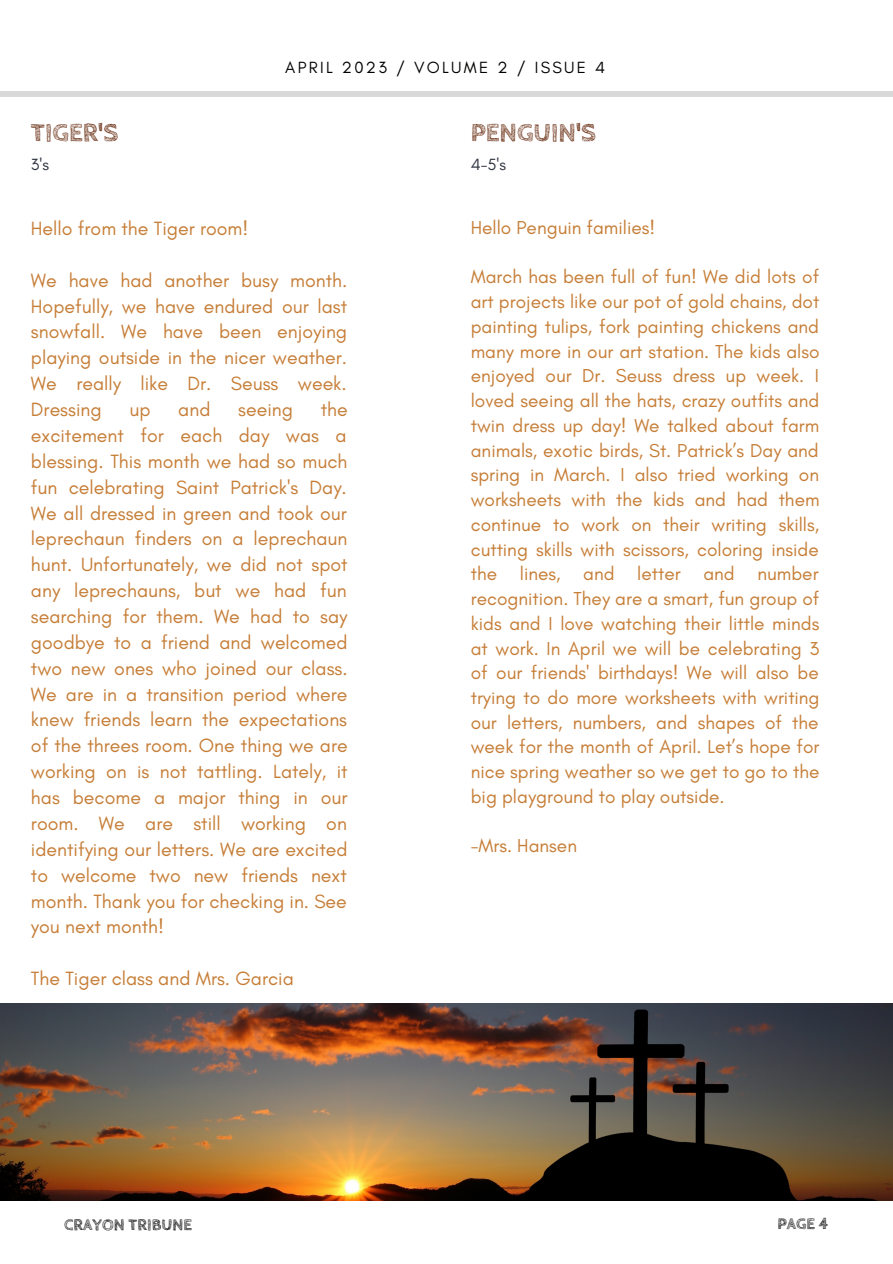
<style>
.page{position:relative;width:893px;height:1264px;background:#fff}
.page>*{position:absolute;margin:0;border:0;box-sizing:border-box;transform-origin:0 0}
.t1{font:700 26.4px "Cabin Sketch";color:#6f371d}
.t2{font:19.5px/25.8px "Glacial Indifference";color:#c67d36;text-align:justify}
.t3{font:19.05px/24.8px "Glacial Indifference";color:#c67d36;text-align:justify}
.t4{font:16.5px "Glacial Indifference";letter-spacing:.14em;color:#030201}
.t5{font:700 16.5px "Cabin Sketch";color:#030201}
.t6{font:16.5px "Glacial Indifference";color:#313643}
</style>
<div class="page">
<div style="left:0;top:92px;width:892px;height:5px;background:#d9d9d9"></div>
<img style="left:0;top:1003px;width:892px;height:197px">
<h1 class="t1" style="left:31px;top:118px;width:89px">TIGER'S</h1>
<p class="t6" style="left:31px;top:154px;width:20px">3's</p>
<p class="t4" style="left:285px;top:57px;width:321px">APRIL 2023 / VOLUME 2 / ISSUE 4</p>
<h1 class="t1" style="left:470px;top:118px;width:127px">PENGUIN'S</h1>
<p class="t6" style="left:470px;top:154px;width:37px">4-5's</p>
<p class="t2" style="left:31px;top:215px;width:219px">Hello from the Tiger room!</p>
<p class="t2" style="left:31px;top:267px;width:318px">We have had another busy month.<br>Hopefully, we have endured our last snowfall. We have been enjoying playing outside in the nicer weather.<br>We really like Dr. Seuss week.<br>Dressing</p>
<p class="t2" style="left:31px;top:396px;width:318px;text-indent:290px">the excitement for each day was a blessing. This month we had so much fun celebrating Saint Patrick's Day.<br>We all dressed in green and took our leprechaun finders on a leprechaun hunt. Unfortunately, we did not spot any leprechauns, but we had fun searching for them. We had to say goodbye to a friend and welcomed two new ones who joined our class.<br>We are in a transition period where knew friends learn the expectations of the threes room. One thing we are working on is not tattling. Lately, it has become a major thing in our room. We are still working on identifying our letters. We are excited to welcome two new friends next month. Thank you for checking in. See you next month!</p>
<p class="t2" style="left:31px;top:965px;width:264px">The Tiger class and Mrs. Garcia</p>
<p class="t2" style="left:129px;top:396px;width:23px">up</p>
<p class="t2" style="left:178px;top:396px;width:34px">and</p>
<p class="t2" style="left:238px;top:396px;width:56px">seeing</p>
<p class="t3" style="left:470px;top:215px;width:186px">Hello Penguin families!</p>
<p class="t3" style="left:470px;top:264px;width:350px">March has been full of fun! We did lots of art projects like our pot of gold chains, dot painting tulips, fork painting chickens and many more in our art station. The kids also enjoyed our Dr. Seuss dress up week. I loved seeing all the hats, crazy outfits and twin dress up day! We talked about farm animals, exotic birds, St. Patrick’s Day and spring in March. I also tried working on worksheets with the kids and had them continue to work on their writing skills, cutting skills with scissors, coloring inside the lines, and letter and number recognition. They are a smart, fun group of kids and I love watching their little minds at work. In April we will be celebrating 3 of our friends' birthdays! We will also be trying to do more worksheets with writing our letters, numbers, and shapes of the week for the month of April. Let’s hope for nice spring weather so we get to go to the big playground to play outside.</p>
<p class="t3" style="left:470px;top:833px;width:108px">-Mrs. Hansen</p>
<p class="t5" style="left:64px;top:1215px;width:129px">CRAYON TRIBUNE</p>
<p class="t5" style="left:777px;top:1214px;width:52px">PAGE 4</p>
</div>
